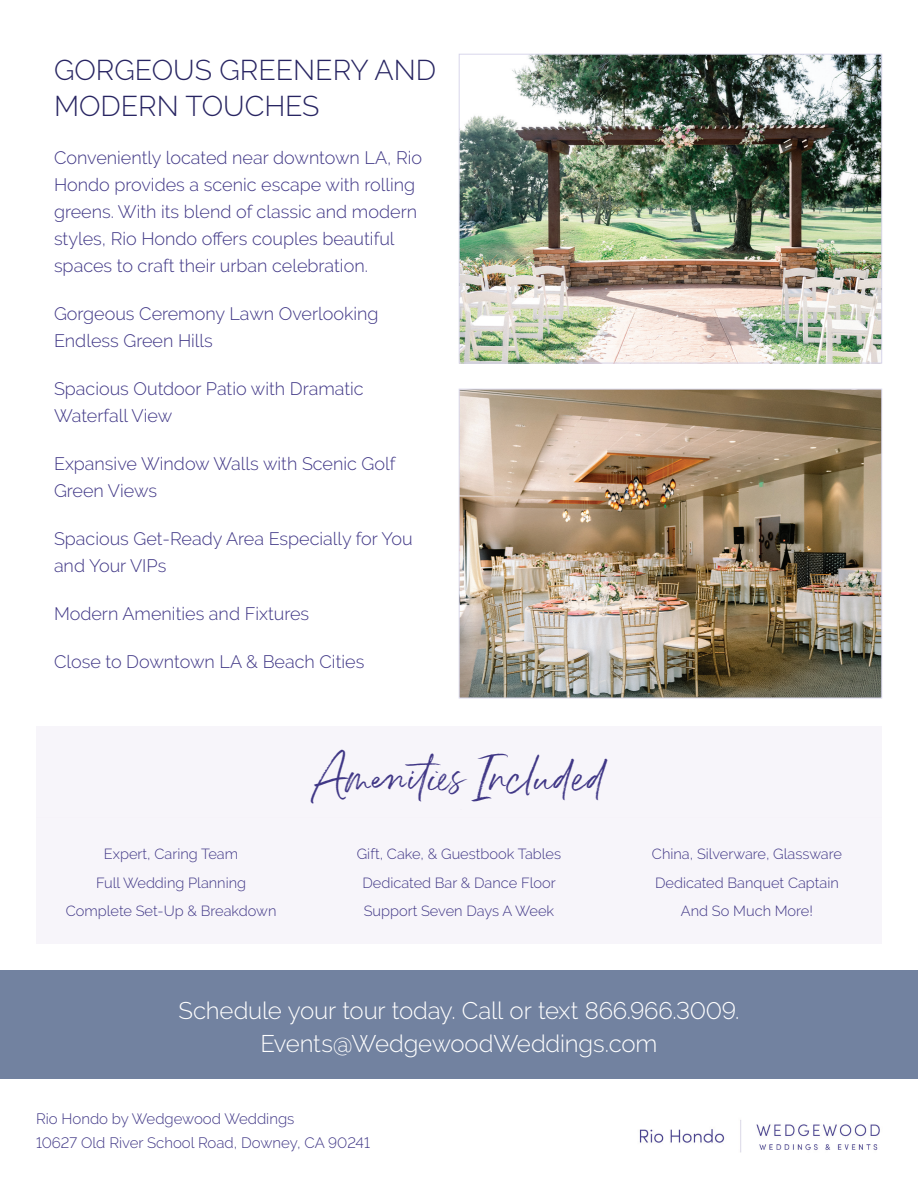
<style>
.page{position:relative;width:918px;height:1188px;background:#fff}
.page>*{position:absolute;margin:0;border:0;box-sizing:border-box;transform-origin:0 0}
.t1{font:37.5px "Belluga";color:#403786}
.t2{font:300 28.5px/36px "Raleway";color:#282562}
.t3{font:300 24px/33.3px "Raleway";letter-spacing:-.01em;color:#fff;text-align:center}
.t4{font:300 18px/27px "Raleway";color:#403786}
.t5{font:300 15px/24px "Raleway";color:#403786}
.t6{font:300 14.7px/28.5px "Raleway";color:#403786;text-align:center}
</style>
<div class="page">
<img style="left:461px;top:56px;width:419px;height:305px">
<div style="left:459px;top:54px;width:423px;height:309px;border:1px solid #d8d6eb"></div>
<img style="left:461px;top:391px;width:419px;height:305px">
<div style="left:459px;top:389px;width:423px;height:309px;border:1px solid #d8d6eb"></div>
<img style="left:639px;top:1120px;width:241px;height:33px">
<div style="left:0;top:970px;width:918px;height:108px;background:#7282a0"></div>
<div style="left:36px;top:726px;width:846px;height:92px;background:#f6f3f9"></div>
<div style="left:36px;top:818px;width:846px;height:126px;background:#f6f3f9"></div>
<h2 class="t2" style="left:54px;top:52px;width:384px">GORGEOUS GREENERY AND<br>MODERN TOUCHES</h2>
<p class="t4" style="left:54px;top:144px;width:370px">Conveniently located near downtown LA, Rio Hondo provides a scenic escape with rolling greens. With its blend of classic and modern styles, Rio Hondo offers couples beautiful spaces to craft their urban celebration.</p>
<p class="t4" style="left:54px;top:300px;width:326px">Gorgeous Ceremony Lawn Overlooking<br>Endless Green Hills</p>
<p class="t4" style="left:54px;top:375px;width:311px">Spacious Outdoor Patio with Dramatic<br>Waterfall View</p>
<p class="t4" style="left:54px;top:450px;width:343px">Expansive Window Walls with Scenic Golf<br>Green Views</p>
<p class="t4" style="left:54px;top:525px;width:360px">Spacious Get-Ready Area Especially for You and Your VIPs</p>
<p class="t4" style="left:54px;top:600px;width:257px">Modern Amenities and Fixtures</p>
<p class="t4" style="left:54px;top:648px;width:312px">Close to Downtown LA &amp; Beach Cities</p>
<h1 class="t1" style="left:313px;top:755px;width:293px">Amenities Included</h1>
<p class="t6" style="left:66px;top:840px;width:212px">Expert, Caring Team<br>Full Wedding Planning<br>Complete Set-Up &amp; Breakdown</p>
<p class="t6" style="left:357px;top:840px;width:206px">Gift, Cake, &amp; Guestbook Tables<br>Dedicated Bar &amp; Dance Floor<br>Support Seven Days A Week</p>
<p class="t6" style="left:652px;top:840px;width:191px">China, Silverware, Glassware<br>Dedicated Banquet Captain<br>And So Much More!</p>
<h3 class="t3" style="left:179px;top:993px;width:562px">Schedule your tour today. Call or text 866.966.3009.<br>Events@WedgewoodWeddings.com</h3>
<p class="t5" style="left:36px;top:1106px;width:335px">Rio Hondo by Wedgewood Weddings<br>10627 Old River School Road, Downey, CA 90241</p>
</div>
